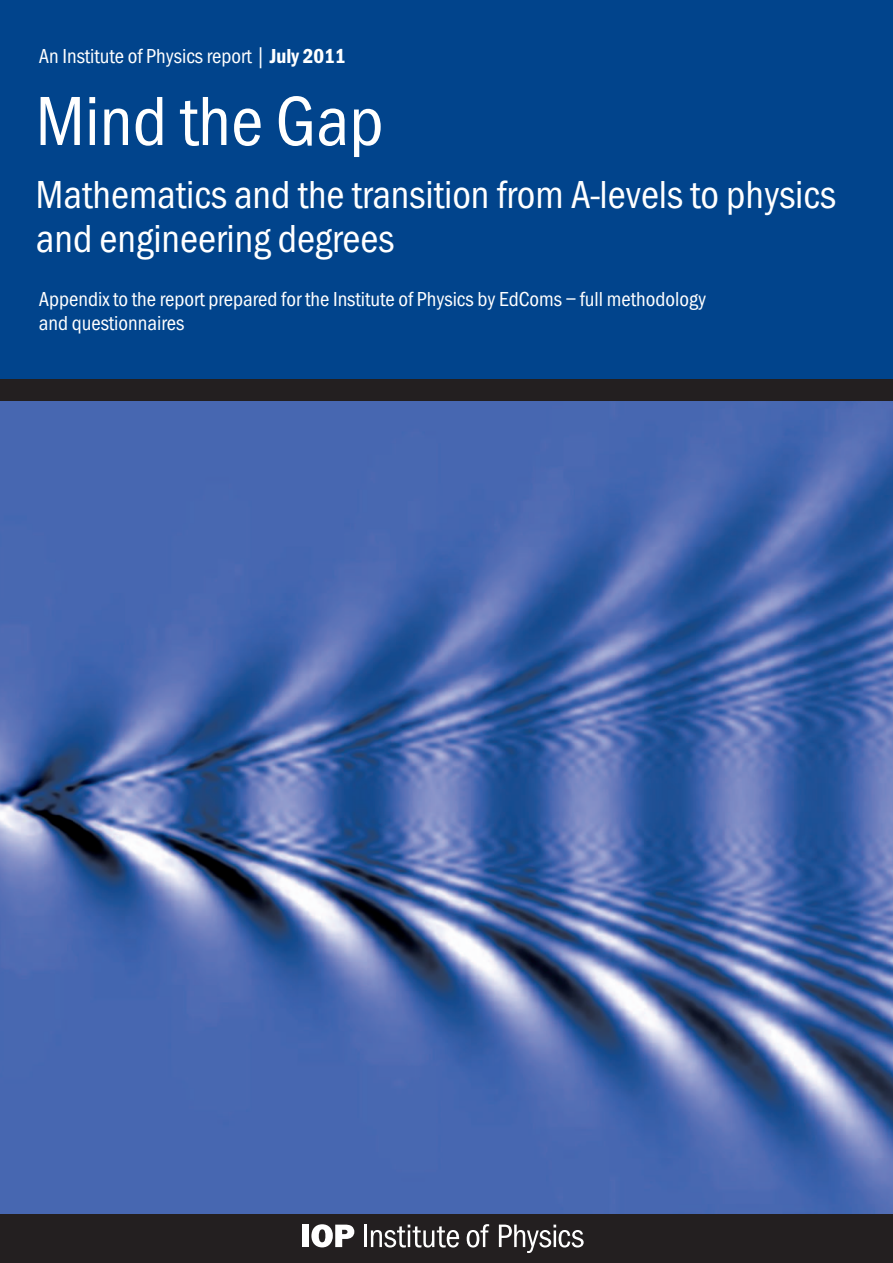
<style>
.page{position:relative;width:893px;height:1263px;background:#fff}
.page>*{position:absolute;margin:0;border:0;box-sizing:border-box;transform-origin:0 0}
.t1{font:72px "Franklin Got Cd Io P";color:#fff}
.t2{font:40.5px/43.5px "Franklin Got Cd Io P";color:#fff}
.t3{font:21px/24px "Franklin Got Cd Io P";color:#fff}
.s1{font-weight:600}
</style>
<div class="page">
<div style="left:0;top:0;width:893px;height:386px;background:#01448c"></div>
<div style="left:0;top:1212px;width:893px;height:51px;background:#231f20"></div>
<div style="left:302px;top:1224px;width:7px;height:23px;background:#fff"></div>
<svg style="left:311px;top:1224px;width:43px;height:23px"></svg>
<hr style="left:364px;top:1224px;width:3px;height:23px;background:#fff">
<svg style="left:371px;top:1224px;width:88px;height:23px"></svg>
<svg style="left:467px;top:1224px;width:22px;height:23px"></svg>
<svg style="left:499px;top:1224px;width:85px;height:29px"></svg>
<img style="left:0;top:401px;width:893px;height:812px">
<div style="left:0;top:380px;width:893px;height:21px;background:#231f20"></div>
<p class="t3" style="left:39px;top:44px;width:308px">An Institute of Physics report | <span class="s1">July 2011</span></p>
<h1 class="t1" style="left:36px;top:81px;width:349px">Mind the Gap</h1>
<h2 class="t2" style="left:36px;top:173px;width:802px">Mathematics and the transition from A-levels to physics and engineering degrees</h2>
<p class="t3" style="left:39px;top:287px;width:669px">Appendix to the report prepared for the Institute of Physics by EdComs – full methodology and questionnaires</p>
</div>
